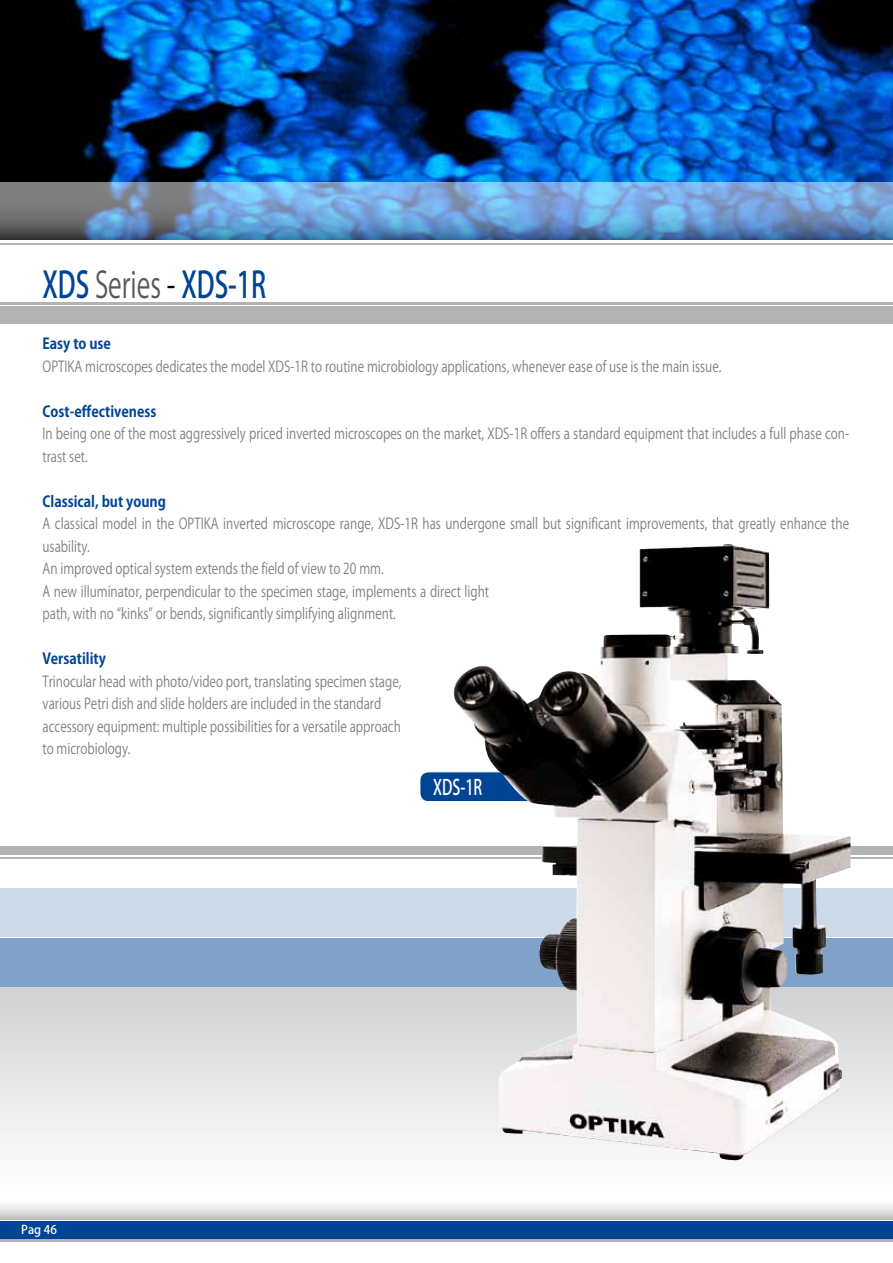
<style>
.page{position:relative;width:893px;height:1263px;background:#fff}
.page>*{position:absolute;margin:0;border:0;box-sizing:border-box;transform-origin:0 0}
.t1{font:500 36px "Koz Go Pro";color:#004494;scale:.7 1}
.t2{font:500 21px "Koz Go Pro";color:#fff;scale:.7 1}
.t3{font:15px/22.5px "Koz Go Pro";color:#7e7f81;scale:.8 1}
.t4{font:700 15px "Koz Go Pro";color:#004494;scale:.9 1}
.t5{font:500 12px "Koz Go Pro";color:#fff}
.s1{font-weight:400;color:#58585a}
.s2{font-weight:400;color:#000}
</style>
<div class="page">
<div style="left:0;top:1221px;width:893px;height:17px;background:#004494"></div>
<hr style="left:0;top:303px;width:893px;height:2px;background:#b1b3b4">
<hr style="left:0;top:1240px;width:893px;height:2px;background:#b1b3b4">
<div style="left:0;top:306px;width:893px;height:17px;background:#b1b3b4"></div>
<svg style="left:0;top:1205px;width:893px;height:14px;background:#dbdcdd"></svg>
<div style="left:0;top:988px;width:893px;height:200px;background:linear-gradient(to bottom,#d0d1d2,#fefefe)"></div>
<div style="left:0;top:846px;width:893px;height:8px;background:#b1b3b4"></div>
<hr style="left:0;top:857px;width:893px;height:1px;background:#b1b3b4">
<hr style="left:0;top:244px;width:893px;height:1px;background:#b1b3b4">
<div style="left:420px;top:772px;width:155px;height:30px;background:#004494;border-radius:9px"></div>
<div style="left:420px;top:771px;width:155px;height:31px;border:1px solid #fff;border-radius:9px"></div>
<div style="left:0;top:938px;width:893px;height:49px;background:#80a1c9"></div>
<div style="left:0;top:888px;width:893px;height:48px;background:#cddaea"></div>
<img style="left:447px;top:544px;width:403px;height:618px">
<img style="left:0;top:0;width:893px;height:183px">
<img style="left:0;top:183px;width:893px;height:57px">
<h1 class="t1" style="left:43px;top:262px;width:321px">XDS <span class="s1">Series</span> <span class="s2">-</span> XDS-1R</h1>
<p class="t4" style="left:43px;top:334px;width:78px">Easy to use</p>
<p class="t3" style="left:43px;top:355px;width:850px">OPTIKA microscopes dedicates the model XDS-1R to routine microbiology applications, whenever ease of use is the main issue.</p>
<p class="t4" style="left:43px;top:401px;width:128px">Cost-effectiveness</p>
<p class="t3" style="left:43px;top:423px;width:1010px">In being one of the most aggressively priced inverted microscopes on the market, XDS-1R offers a standard equipment that includes a full phase con&shy;trast set.</p>
<p class="t4" style="left:43px;top:491px;width:139px">Classical, but young</p>
<p class="t3" style="left:43px;top:513px;width:1010px">A classical model in the OPTIKA inverted microscope range, XDS-1R has undergone small but significant improvements, that greatly enhance the usability.<br>An improved optical system extends the field of view to 20 mm.<br>A new illuminator, perpendicular to the specimen stage, implements a direct light<br>path, with no “kinks” or bends, significantly simplifying alignment.</p>
<p class="t4" style="left:43px;top:649px;width:72px">Versatility</p>
<p class="t3" style="left:43px;top:670px;width:450px">Trinocular head with photo/video port, translating specimen stage, various Petri dish and slide holders are included in the standard accessory equipment: multiple possibilities for a versatile approach to microbiology.</p>
<p class="t5" style="left:21px;top:1222px;width:37px">Pag 46</p>
<h2 class="t2" style="left:433px;top:774px;width:72px">XDS-1R</h2>
</div>
